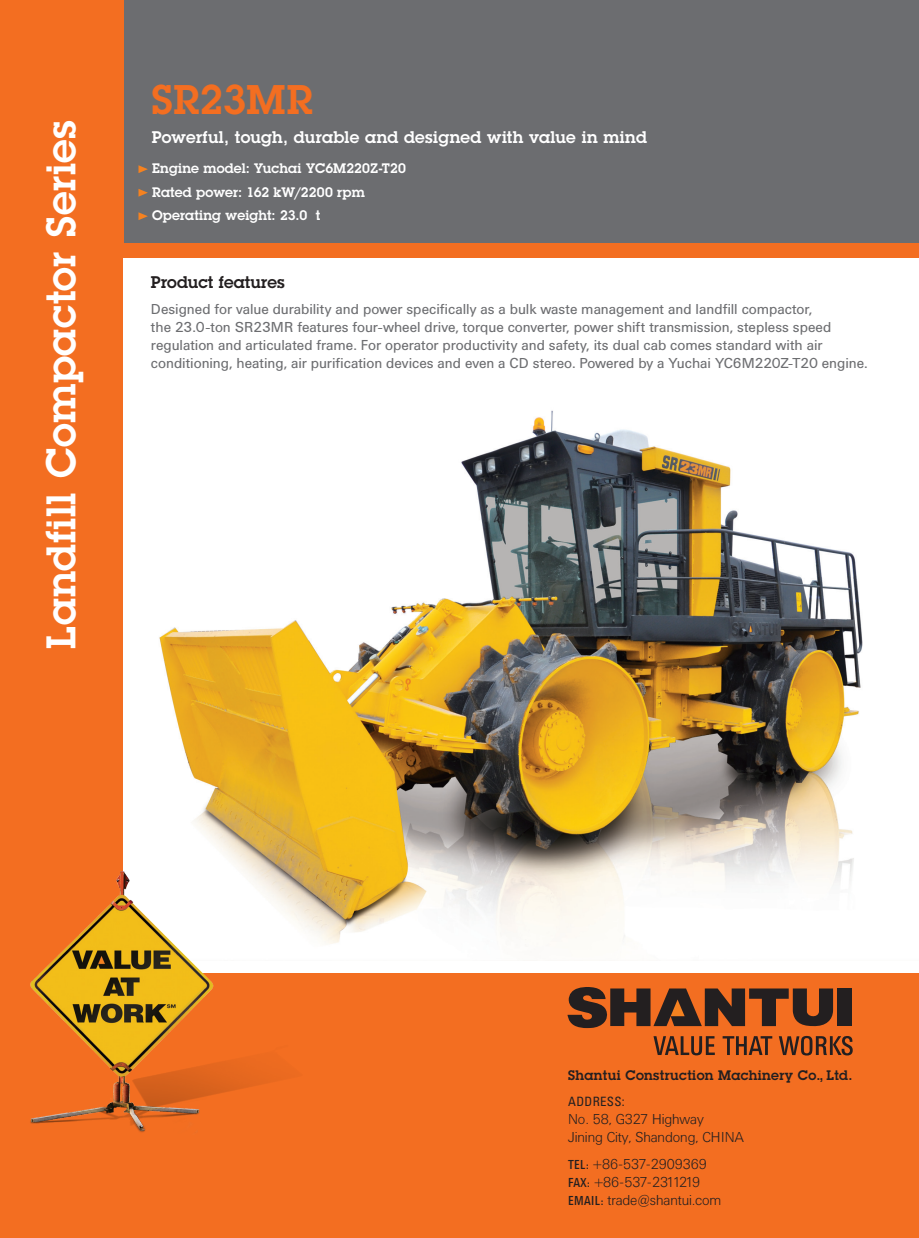
<style>
.page{position:relative;width:919px;height:1238px;background:#fff}
.page>*{position:absolute;margin:0;border:0;box-sizing:border-box;transform-origin:0 0}
.Intro_Lubalin{font:600 40.5px "Lubalin Graph";letter-spacing:.01em;color:#fff}
.Intro_Lubalin-2{font:600 40.5px "Lubalin Graph";letter-spacing:.01em;color:#f36e21}
.Intro_Lubalin-3{font:600 16.5px "Lubalin Graph";letter-spacing:.015em;color:#fff}
.Body_Univers{font:600 16.5px "Lubalin Graph";color:#231f20}
.Body_Univers-2{font:14.25px/18px "Univers BQ";letter-spacing:-.005em;color:#6c6d70}
.Body_Univers-3{font:300 14.25px/18px "Univers BQ";letter-spacing:-.01em;color:#231f20}
.Body_Univers-4{font:600 13.5px "Lubalin Graph";letter-spacing:.01em;color:#fff}
.Body_Lubalin{font:600 13.5px "Lubalin Graph";letter-spacing:.025em;color:#231f20}
.Body_Univers-5{font:condensed 12.9px "Univers";letter-spacing:.025em;color:#231f20}
.s1{font-family:"Univers Condensed BQ";font-weight:400;font-size:12.9px}
</style>
<div class="page">
<div style="left:0;top:0;width:918px;height:1237px;background:#f36e21"></div>
<div style="left:124px;top:0;width:794px;height:243px;background:#6c6d70"></div>
<div style="left:123px;top:258px;width:795px;height:714px;background:#fff"></div>
<img style="left:159px;top:410px;width:704px;height:534px">
<svg style="left:653px;top:1035px;width:199px;height:20px"></svg>
<div style="left:837px;top:988px;width:14px;height:38px;background:#231f20"></div>
<svg style="left:567px;top:987px;width:266px;height:41px"></svg>
<img style="left:30px;top:861px;width:276px;height:272px">
<svg style="left:138px;top:165px;width:10px;height:8px"></svg>
<svg style="left:138px;top:189px;width:10px;height:8px"></svg>
<svg style="left:138px;top:212px;width:10px;height:8px"></svg>
<p class="Intro_Lubalin" style="left:34px;top:648px;width:530px;rotate:-90deg">Landfill Compactor Series</p>
<p class="Intro_Lubalin-2" style="left:152px;top:72px;width:162px">SR23MR</p>
<p class="Intro_Lubalin-3" style="left:152px;top:126px;width:496px">Powerful, tough, durable and designed with value in mind</p>
<p class="Body_Univers-4" style="left:152px;top:159px;width:255px">Engine model: Yuchai YC6M220Z-T20</p>
<p class="Body_Univers-4" style="left:152px;top:183px;width:214px">Rated power: 162 kW/2200 rpm</p>
<p class="Body_Univers-4" style="left:152px;top:206px;width:170px">Operating weight: 23.0 t</p>
<p class="Body_Univers" style="left:151px;top:271px;width:135px">Product features</p>
<p class="Body_Univers-2" style="left:151px;top:300px;width:718px">Designed for value durability and power specifically as a bulk waste management and landfill compactor,<br>the 23.0-ton SR23MR features four-wheel drive, torque converter, power shift transmission, stepless speed regulation and articulated frame. For operator productivity and safety, its dual cab comes standard with air conditioning, heating, air purification devices and even a CD stereo. Powered by a Yuchai YC6M220Z-T20 engine.</p>
<p class="Body_Lubalin" style="left:568px;top:1065px;width:286px">Shantui Construction Machinery Co., Ltd.</p>
<p class="Body_Univers-5" style="left:568px;top:1093px;width:58px">ADDRESS:</p>
<p class="Body_Univers-3" style="left:568px;top:1110px;width:177px">No. 58, G327 Highway<br>Jining City, Shandong, CHINA</p>
<p class="Body_Univers-3" style="left:568px;top:1155px;width:155px"><span class="s1">TEL:</span> +86-537-2909369<br><span class="s1">FAX:</span> +86-537-2311219<br><span class="s1">EMAIL:</span> trade@shantui.com</p>
</div>
